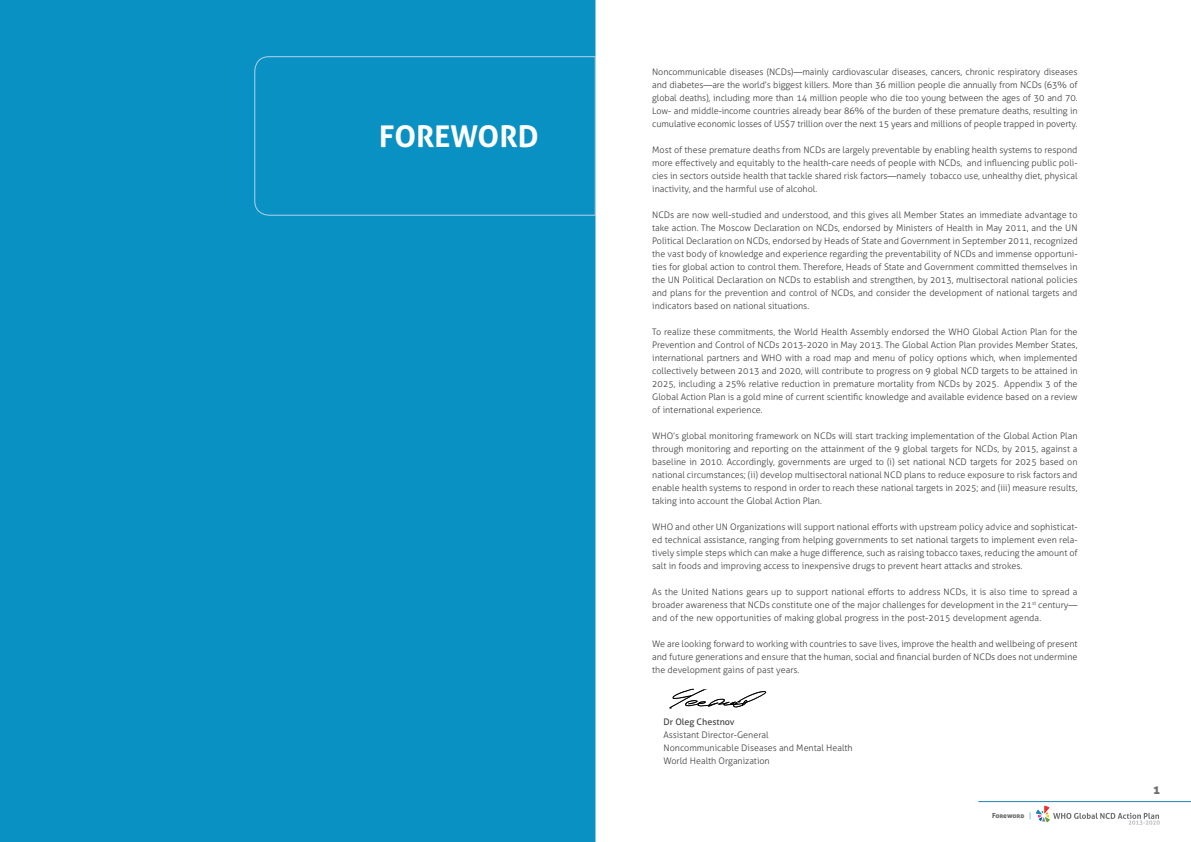
<style>
.page{position:relative;width:1191px;height:842px;background:#fff}
.page>*{position:absolute;margin:0;border:0;box-sizing:border-box;transform-origin:0 0}
.t1{font:700 30px "Aller";color:#fff}
.t2{font:12px "Aller Display";color:#6d6e71}
.t3{font:300 9px/13px "Aller";color:#414042;text-align:justify}
.t4{font:9px "Aller";color:#414042}
.t5{font:7px "Aller Display";color:#6d6e71}
.s1{font-family:"Aller";font-weight:300;color:#1f83ba}
</style>
<div class="page">
<hr style="left:978px;top:801px;width:213px;height:1px;background:#1f83ba">
<svg style="left:1035px;top:806px;width:124px;height:19px"></svg>
<div style="left:0;top:0;width:595px;height:842px;background:#0a91c3"></div>
<div style="left:254px;top:56px;width:342px;height:160px;background:#0a91c3"></div>
<svg style="left:669px;top:688px;width:98px;height:21px"></svg>
<h1 class="t1" style="left:379px;top:118px;width:161px">FOREWORD</h1>
<p class="t3" style="left:652px;top:65px;width:427px">Noncommunicable diseases (NCDs)—mainly cardiovascular diseases, cancers, chronic respiratory diseases and diabetes—are the world’s biggest killers. More than 36 million people die annually from NCDs (63% of global deaths), including more than 14 million people who die too young between the ages of 30 and 70.<br>Low- and middle-income countries already bear 86% of the burden of these premature deaths, resulting in cumulative economic losses of US$7 trillion over the next 15 years and millions of people trapped in poverty.</p>
<p class="t3" style="left:652px;top:143px;width:427px">Most of these premature deaths from NCDs are largely preventable by enabling health systems to respond more effectively and equitably to the health-care needs of people with NCDs, and influencing public poli&shy;cies in sectors outside health that tackle shared risk factors—namely tobacco use, unhealthy diet, physical inactivity, and the harmful use of alcohol.</p>
<p class="t3" style="left:652px;top:208px;width:427px">NCDs are now well-studied and understood, and this gives all Member States an immediate advantage to take action. The Moscow Declaration on NCDs, endorsed by Ministers of Health in May 2011, and the UN Political Declaration on NCDs, endorsed by Heads of State and Government in September 2011, recognized the vast body of knowledge and experience regarding the preventability of NCDs and immense opportuni&shy;ties for global action to control them. Therefore, Heads of State and Government committed themselves in the UN Political Declaration on NCDs to establish and strengthen, by 2013, multisectoral national policies and plans for the prevention and control of NCDs, and consider the development of national targets and indicators based on national situations.</p>
<p class="t3" style="left:652px;top:325px;width:427px">To realize these commitments, the World Health Assembly endorsed the WHO Global Action Plan for the Prevention and Control of NCDs 2013-2020 in May 2013. The Global Action Plan provides Member States, international partners and WHO with a road map and menu of policy options which, when implemented collectively between 2013 and 2020, will contribute to progress on 9 global NCD targets to be attained in 2025, including a 25% relative reduction in premature mortality from NCDs by 2025. Appendix 3 of the Global Action Plan is a gold mine of current scientific knowledge and available evidence based on a review of international experience.</p>
<p class="t3" style="left:652px;top:429px;width:427px">WHO’s global monitoring framework on NCDs will start tracking implementation of the Global Action Plan through monitoring and reporting on the attainment of the 9 global targets for NCDs, by 2015, against a baseline in 2010. Accordingly, governments are urged to (i) set national NCD targets for 2025 based on national circumstances; (ii) develop multisectoral national NCD plans to reduce exposure to risk factors and enable health systems to respond in order to reach these national targets in 2025; and (iii) measure results, taking into account the Global Action Plan.</p>
<p class="t3" style="left:652px;top:520px;width:427px">WHO and other UN Organizations will support national efforts with upstream policy advice and sophisticat&shy;ed technical assistance, ranging from helping governments to set national targets to implement even rela&shy;tively simple steps which can make a huge difference, such as raising tobacco taxes, reducing the amount of salt in foods and improving access to inexpensive drugs to prevent heart attacks and strokes.</p>
<p class="t3" style="left:652px;top:585px;width:427px">As the United Nations gears up to support national efforts to address NCDs, it is also time to spread a broader awareness that NCDs constitute one of the major challenges for development in the 21<sup>st</sup> century— and of the new opportunities of making global progress in the post-2015 development agenda.</p>
<p class="t3" style="left:652px;top:637px;width:427px">We are looking forward to working with countries to save lives, improve the health and wellbeing of present and future generations and ensure that the human, social and financial burden of NCDs does not undermine the development gains of past years.</p>
<p class="t4" style="left:663px;top:716px;width:73px">Dr Oleg Chestnov</p>
<p class="t3" style="left:663px;top:728px;width:191px;text-align:left">Assistant Director-General<br>Noncommunicable Diseases and Mental Health<br>World Health Organization</p>
<p class="t5" style="left:992px;top:811px;width:41px">Foreword <span class="s1">|</span></p>
<h2 class="t2" style="left:1153px;top:782px;width:8px">1</h2>
</div>
